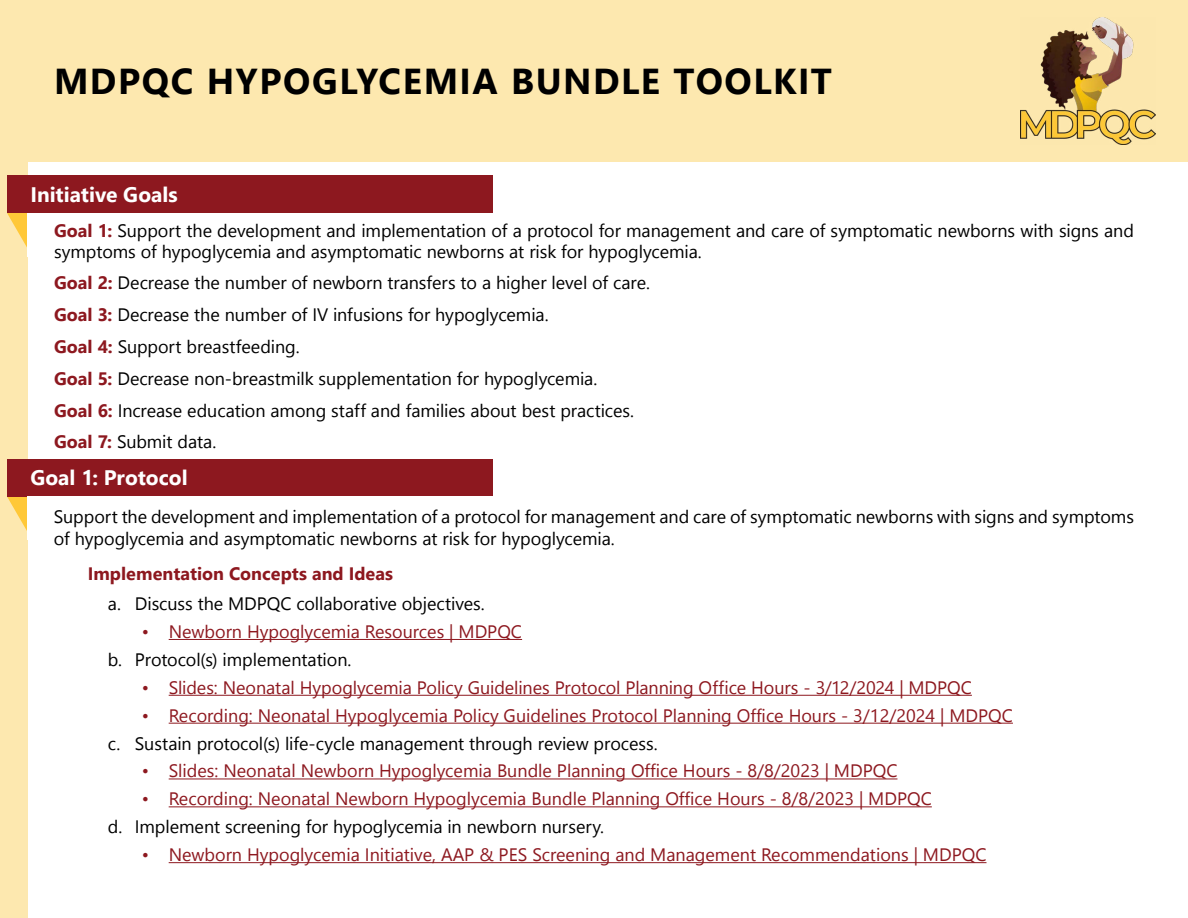
<style>
.page{position:relative;width:1188px;height:918px;background:#fff}
.page>*{position:absolute;margin:0;border:0;box-sizing:border-box;transform-origin:0 0}
.t1{font:700 36px "Nirmala UI";letter-spacing:.04em;color:#000}
.t2{font:700 21px "Nirmala UI";color:#fff}
.t3{font:18px/31.8px "Nirmala UI";letter-spacing:-.005em;color:#000}
.t4{font:18px "Nirmala UI";color:#8d181f}
.t5{font:700 18px "Nirmala UI";color:#8d181f}
.s1{font-weight:700;color:#8d181f}
</style>
<div class="page">
<div style="left:0;top:56px;width:27px;height:862px;background:#fde8af"></div>
<div style="left:0;top:0;width:1188px;height:162px;background:#fde8af"></div>
<img style="left:1021px;top:18px;width:135px;height:126px">
<svg style="left:7px;top:213px;width:20px;height:34px"></svg>
<div style="left:7px;top:176px;width:486px;height:37px;background:#8d181f"></div>
<svg style="left:7px;top:496px;width:20px;height:35px"></svg>
<div style="left:7px;top:459px;width:486px;height:37px;background:#8d181f"></div>
<hr style="left:169px;top:639px;width:353px;height:1px;background:#8d181f">
<hr style="left:169px;top:695px;width:803px;height:1px;background:#8d181f">
<hr style="left:169px;top:723px;width:844px;height:1px;background:#8d181f">
<hr style="left:169px;top:779px;width:728px;height:1px;background:#8d181f">
<hr style="left:169px;top:807px;width:763px;height:1px;background:#8d181f">
<hr style="left:169px;top:862px;width:818px;height:1px;background:#8d181f">
<h1 class="t1" style="left:54px;top:52px;width:779px">MDPQC HYPOGLYCEMIA BUNDLE TOOLKIT</h1>
<p class="t2" style="left:30px;top:177px;width:149px">Initiative Goals</p>
<p class="t3" style="left:54px;top:219px;width:1081px;line-height:21px"><span class="s1">Goal 1:</span> Support the development and implementation of a protocol for management and care of symptomatic newborns with signs and symptoms of hypoglycemia and asymptomatic newborns at risk for hypoglycemia.</p>
<p class="t3" style="left:54px;top:266px;width:598px"><span class="s1">Goal 2:</span> Decrease the number of newborn transfers to a higher level of care.<br><span class="s1">Goal 3:</span> Decrease the number of IV infusions for hypoglycemia.<br><span class="s1">Goal 4:</span> Support breastfeeding.<br><span class="s1">Goal 5:</span> Decrease non-breastmilk supplementation for hypoglycemia.<br><span class="s1">Goal 6:</span> Increase education among staff and families about best practices.<br><span class="s1">Goal 7:</span> Submit data.</p>
<p class="t2" style="left:30px;top:461px;width:159px">Goal 1: Protocol</p>
<p class="t3" style="left:54px;top:504px;width:1082px;line-height:22.5px">Support the development and implementation of a protocol for management and care of symptomatic newborns with signs and symptoms of hypoglycemia and asymptomatic newborns at risk for hypoglycemia.</p>
<p class="t5" style="left:88px;top:559px;width:307px">Implementation Concepts and Ideas</p>
<p class="t3" style="left:108px;top:587px;width:378px">a. Discuss the MDPQC collaborative objectives.</p>
<p class="t4" style="left:142px;top:617px;width:382px">• Newborn Hypoglycemia Resources | MDPQC</p>
<p class="t3" style="left:108px;top:642px;width:245px">b. Protocol(s) implementation.</p>
<p class="t4" style="left:142px;top:673px;width:832px">• Slides: Neonatal Hypoglycemia Policy Guidelines Protocol Planning Office Hours - 3/12/2024 | MDPQC</p>
<p class="t4" style="left:142px;top:701px;width:873px">• Recording: Neonatal Hypoglycemia Policy Guidelines Protocol Planning Office Hours - 3/12/2024 | MDPQC</p>
<p class="t3" style="left:108px;top:726px;width:551px">c. Sustain protocol(s) life-cycle management through review process.</p>
<p class="t4" style="left:142px;top:756px;width:757px">• Slides: Neonatal Newborn Hypoglycemia Bundle Planning Office Hours - 8/8/2023 | MDPQC</p>
<p class="t4" style="left:142px;top:784px;width:792px">• Recording: Neonatal Newborn Hypoglycemia Bundle Planning Office Hours - 8/8/2023 | MDPQC</p>
<p class="t3" style="left:108px;top:810px;width:498px">d. Implement screening for hypoglycemia in newborn nursery.</p>
<p class="t4" style="left:142px;top:840px;width:846px">• Newborn Hypoglycemia Initiative, AAP &amp; PES Screening and Management Recommendations | MDPQC</p>
</div>
